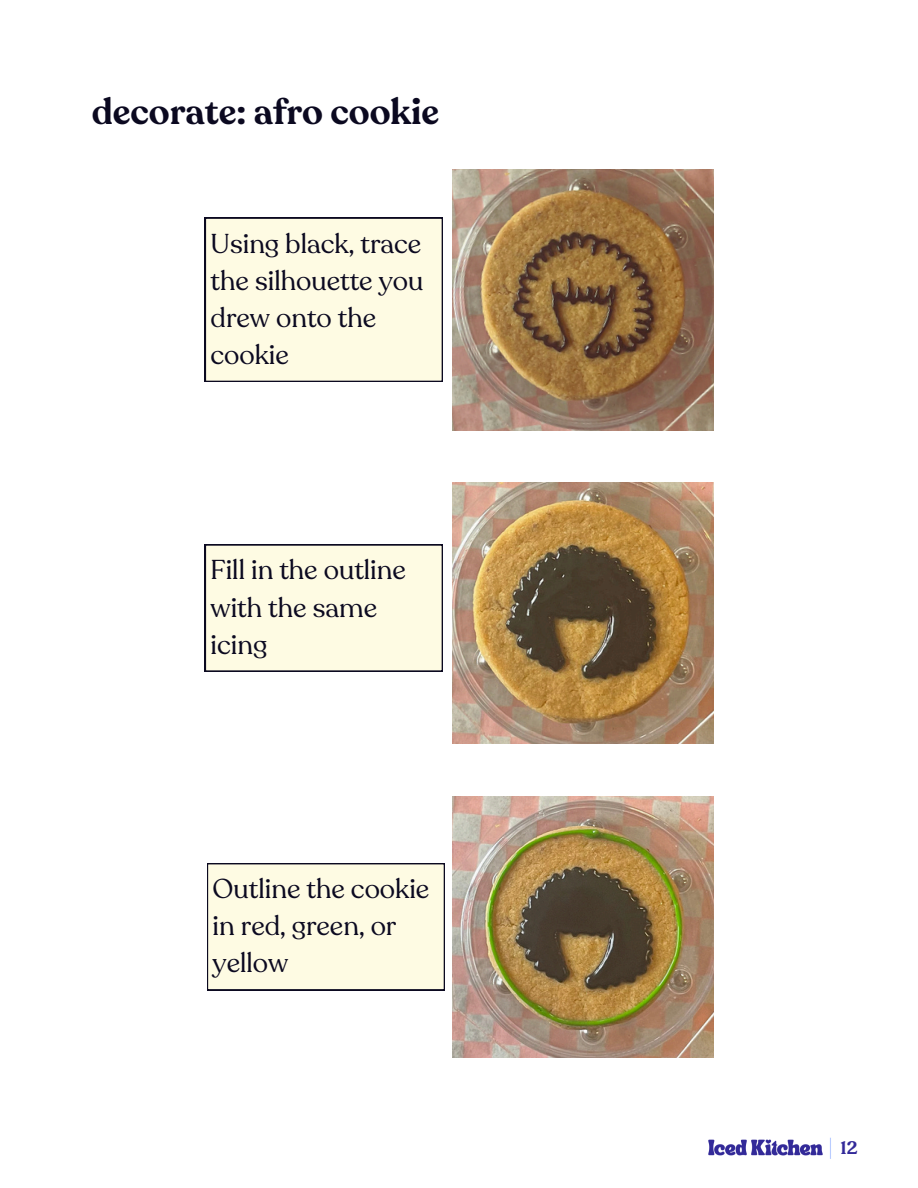
<style>
.page{position:relative;width:918px;height:1188px;background:#fff}
.page>*{position:absolute;margin:0;border:0;box-sizing:border-box;transform-origin:0 0}
.t1{font:600 36px "Recoleta";color:#0b0920}
.t2{font:27px/37.2px "Recoleta";color:#0b0920}
.t3{font:600 18px "Recoleta";color:#332a99}
</style>
<div class="page">
<img style="left:708px;top:1139px;width:115px;height:17px">
<svg style="left:830px;top:1138px;width:1px;height:21px"></svg>
<img style="left:452px;top:169px;width:261px;height:261px">
<img style="left:452px;top:796px;width:261px;height:261px">
<div style="left:207px;top:863px;width:237px;height:127px;background:#fefbe3"></div>
<img style="left:452px;top:483px;width:261px;height:261px">
<div style="left:205px;top:218px;width:237px;height:164px;background:#fefbe3"></div>
<div style="left:205px;top:545px;width:237px;height:126px;background:#fefbe3"></div>
<p class="t1" style="left:92px;top:88px;width:349px">decorate: afro cookie</p>
<p class="t2" style="left:211px;top:225px;width:214px">Using black, trace the silhouette you drew onto the cookie</p>
<p class="t2" style="left:211px;top:552px;width:197px">Fill in the outline with the same icing</p>
<h1 class="t2" style="left:213px;top:871px;width:218px">Outline the cookie in red, green, or yellow</h1>
<p class="t3" style="left:841px;top:1136px;width:19px">12</p>
</div>
